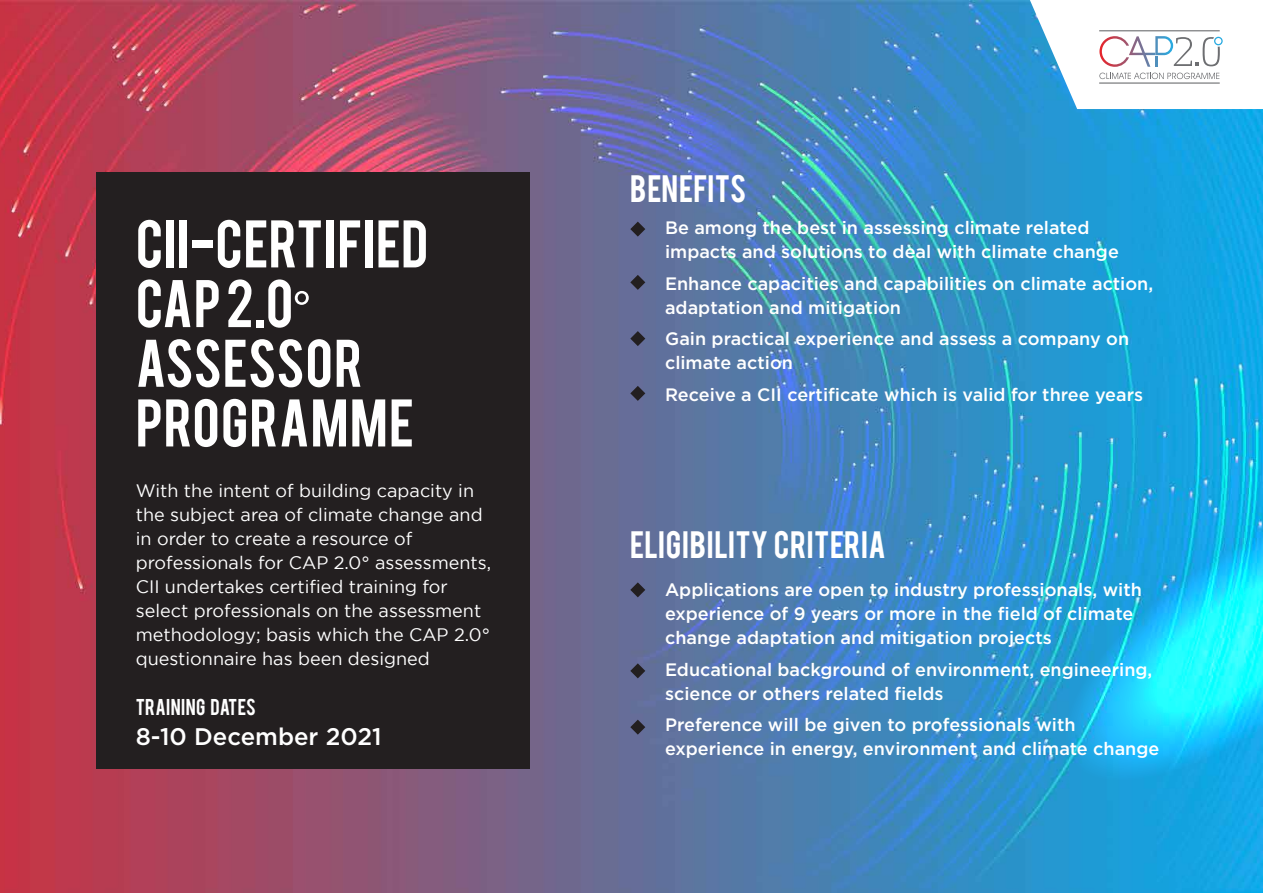
<style>
.page{position:relative;width:1263px;height:893px;background:#fff}
.page>*{position:absolute;margin:0;border:0;box-sizing:border-box;transform-origin:0 0}
.t1{font:52.8px/59.7px "Bebas";letter-spacing:.015em;color:#fff}
.t2{font:30px "Bebas";letter-spacing:.015em;color:#fff}
.t3{font:500 24px "Gotham";color:#fff}
.t4{font:500 18px/24px "Gotham";color:#fff}
.t5{font:18px/24px "Gotham";color:#fff}
.t6{font:18px "Bebas";letter-spacing:.015em;color:#fff}
.s1{font-family:"Myriad Pro"}
</style>
<div class="page">
<img style="left:0;top:0;width:1263px;height:893px">
<svg style="left:1018px;top:479px;width:245px;height:339px;background:#1db5e6"></svg>
<div style="left:96px;top:173px;width:434px;height:596px;background:#231f20"></div>
<svg style="left:630px;top:222px;width:15px;height:15px"></svg>
<svg style="left:630px;top:331px;width:15px;height:15px"></svg>
<svg style="left:630px;top:275px;width:15px;height:15px"></svg>
<svg style="left:630px;top:386px;width:15px;height:15px"></svg>
<svg style="left:630px;top:582px;width:15px;height:15px"></svg>
<svg style="left:630px;top:720px;width:15px;height:15px"></svg>
<svg style="left:630px;top:663px;width:15px;height:15px"></svg>
<svg style="left:1030px;top:0;width:233px;height:109px"></svg>
<h1 class="t1" style="left:136px;top:211px;width:294px">CII-CERTIFIED<br>CAP 2.0<span class="s1">°<br></span>ASSESSOR<br>PROGRAMME</h1>
<p class="t5" style="left:136px;top:478px;width:357px">With the intent of building capacity in the subject area of climate change and in order to create a resource of professionals for CAP 2.0° assessments, CII undertakes certified training for select professionals on the assessment methodology; basis which the CAP 2.0° questionnaire has been designed</p>
<p class="t6" style="left:136px;top:693px;width:122px">TRAINING DATES</p>
<h3 class="t3" style="left:136px;top:722px;width:247px">8-10 December 2021</h3>
<h2 class="t2" style="left:630px;top:167px;width:117px">BENEFITS</h2>
<p class="t4" style="left:665px;top:216px;width:455px">Be among the best in assessing climate related impacts and solutions to deal with climate change</p>
<p class="t4" style="left:665px;top:271px;width:490px">Enhance capacities and capabilities on climate action, adaptation and mitigation</p>
<p class="t4" style="left:665px;top:327px;width:466px">Gain practical experience and assess a company on climate action</p>
<p class="t4" style="left:665px;top:382px;width:480px">Receive a CII certificate which is valid for three years</p>
<h2 class="t2" style="left:630px;top:523px;width:257px">ELIGIBILITY CRITERIA</h2>
<p class="t4" style="left:665px;top:578px;width:478px">Applications are open to industry professionals, with experience of 9 years or more in the field of climate change adaptation and mitigation projects</p>
<p class="t4" style="left:665px;top:657px;width:489px">Educational background of environment, engineering, science or others related fields</p>
<p class="t4" style="left:665px;top:713px;width:496px">Preference will be given to professionals with experience in energy, environment and climate change</p>
</div>
